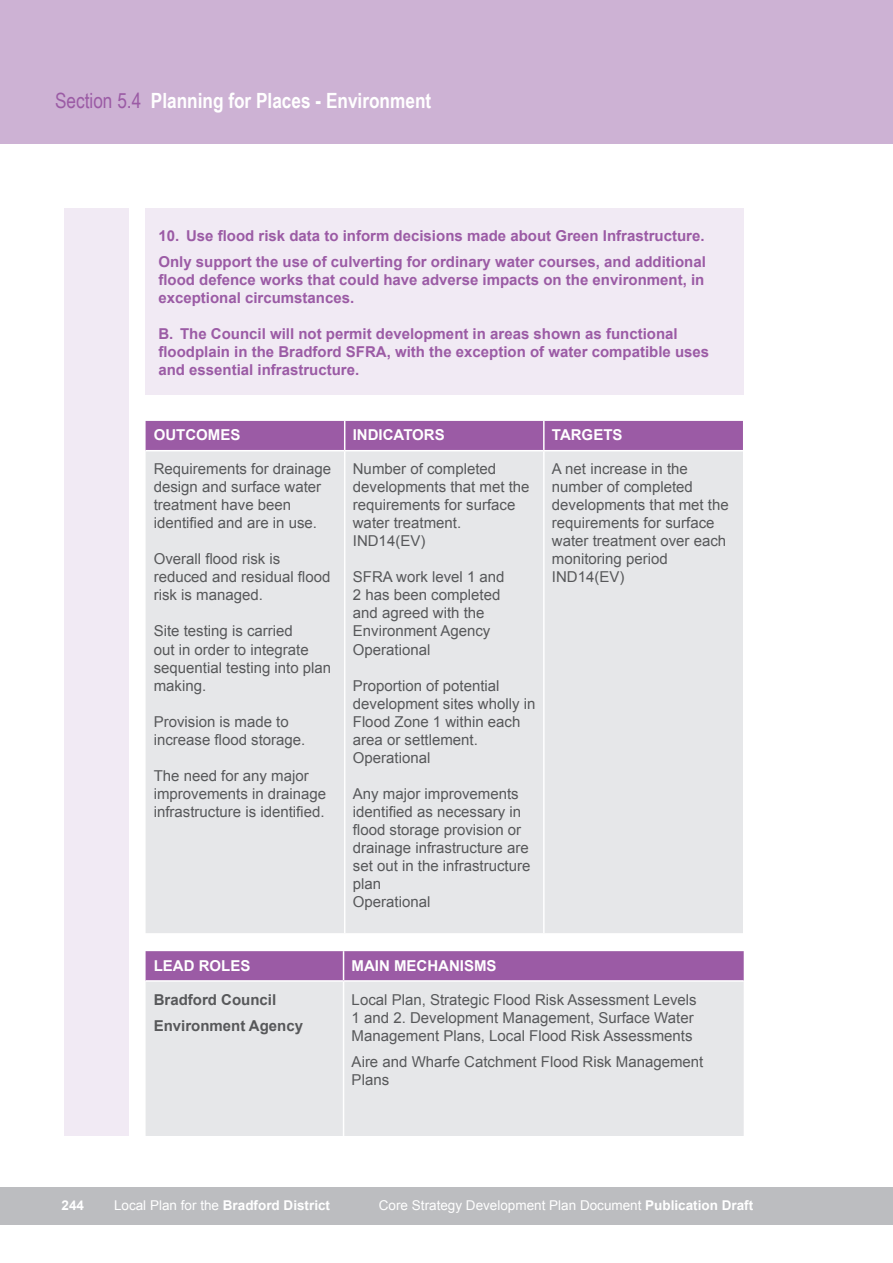
<style>
.page{position:relative;width:893px;height:1263px;background:#fff}
.page>*{position:absolute;margin:0;border:0;box-sizing:border-box;transform-origin:0 0}
.t1{font:700 21px "Arial Narrow";color:#fff}
.t2{font:15px/18px "Arial";color:#57585a}
.t3{font:700 15px/18px "Arial";color:#9b5ba5}
.t4{font:700 15px "Arial";color:#fff}
.t5{font:700 15px/26.5px "Arial";color:#57585a}
.t6{font:13.5px "Arial";color:#fff}
.t7{font:700 13.5px "Arial";color:#fff}
.s1{font-weight:400;color:#9b5ba5}
.s2{font-weight:400}
.s3{font-weight:700}
</style>
<div class="page">
<div style="left:0;top:1186px;width:893px;height:38px;background:#bcbdc0"></div>
<div style="left:0;top:0;width:893px;height:144px;background:#cdb2d4"></div>
<div style="left:64px;top:208px;width:64px;height:927px;background:#f1eaf4"></div>
<div style="left:146px;top:208px;width:598px;height:186px;background:#f1eaf4"></div>
<div style="left:146px;top:451px;width:597px;height:482px;background:#e6e7e9"></div>
<div style="left:146px;top:421px;width:597px;height:29px;background:#9b5ba5"></div>
<hr style="left:543px;top:421px;width:2px;height:29px;background:#fff">
<hr style="left:344px;top:451px;width:1px;height:482px;background:#fff">
<hr style="left:543px;top:451px;width:2px;height:482px;background:#fff">
<div style="left:146px;top:982px;width:598px;height:153px;background:#e6e7e9"></div>
<div style="left:146px;top:951px;width:598px;height:29px;background:#9b5ba5"></div>
<hr style="left:343px;top:981px;width:1px;height:154px;background:#fff">
<h1 class="t1" style="left:55px;top:85px;width:378px"><span class="s1">Section 5.4</span> Planning for Places - Environment</h1>
<p class="t3" style="left:158px;top:223px;width:549px;line-height:26.5px">10. Use flood risk data to inform decisions made about Green Infrastructure.<br>Only support the use of culverting for ordinary water courses, and additional</p>
<p class="t3" style="left:158px;top:271px;width:547px">flood defence works that could have adverse impacts on the environment, in exceptional circumstances.</p>
<p class="t3" style="left:158px;top:325px;width:552px">B. The Council will not permit development in areas shown as functional floodplain in the Bradford SFRA, with the exception of water compatible uses and essential infrastructure.</p>
<p class="t4" style="left:154px;top:425px;width:88px">OUTCOMES</p>
<p class="t4" style="left:353px;top:425px;width:93px">INDICATORS</p>
<p class="t4" style="left:552px;top:425px;width:72px">TARGETS</p>
<p class="t2" style="left:154px;top:460px;width:179px">Requirements for drainage design and surface water treatment have been identified and are in use.</p>
<p class="t2" style="left:154px;top:550px;width:178px">Overall flood risk is reduced and residual flood risk is managed.</p>
<p class="t2" style="left:154px;top:622px;width:179px">Site testing is carried<br>out in order to integrate sequential testing into plan making.</p>
<p class="t2" style="left:154px;top:712px;width:153px">Provision is made to increase flood storage.</p>
<p class="t2" style="left:154px;top:766px;width:174px">The need for any major improvements in drainage infrastructure is identified.</p>
<p class="t2" style="left:353px;top:460px;width:178px">Number of completed developments that met the requirements for surface water treatment.<br>IND14(EV)</p>
<p class="t2" style="left:353px;top:568px;width:153px">SFRA work level 1 and<br>2 has been completed and agreed with the<br>Environment Agency<br>Operational</p>
<p class="t2" style="left:353px;top:676px;width:184px">Proportion of potential development sites wholly in<br>Flood Zone 1 within each area or settlement.<br>Operational</p>
<p class="t2" style="left:353px;top:784px;width:179px">Any major improvements identified as necessary in flood storage provision or drainage infrastructure are set out in the infrastructure plan<br>Operational</p>
<p class="t2" style="left:552px;top:460px;width:178px">A net increase in the number of completed developments that met the requirements for surface water treatment over each monitoring period<br>IND14(EV)</p>
<p class="t4" style="left:154px;top:955px;width:98px">LEAD ROLES</p>
<p class="t4" style="left:352px;top:955px;width:146px">MAIN MECHANISMS</p>
<p class="t5" style="left:154px;top:986px;width:151px">Bradford Council<br>Environment Agency</p>
<p class="t2" style="left:352px;top:990px;width:347px">Local Plan, Strategic Flood Risk Assessment Levels<br>1 and 2. Development Management, Surface Water<br>Management Plans, Local Flood Risk Assessments</p>
<p class="t2" style="left:352px;top:1052px;width:353px">Aire and Wharfe Catchment Flood Risk Management<br>Plans</p>
<p class="t7" style="left:62px;top:1196px;width:24px">244</p>
<p class="t7" style="left:114px;top:1196px;width:218px"><span class="s2">Local Plan for the</span> Bradford District</p>
<p class="t6" style="left:379px;top:1196px;width:376px">Core Strategy Development Plan Document <span class="s3">Publication Draft</span></p>
</div>
